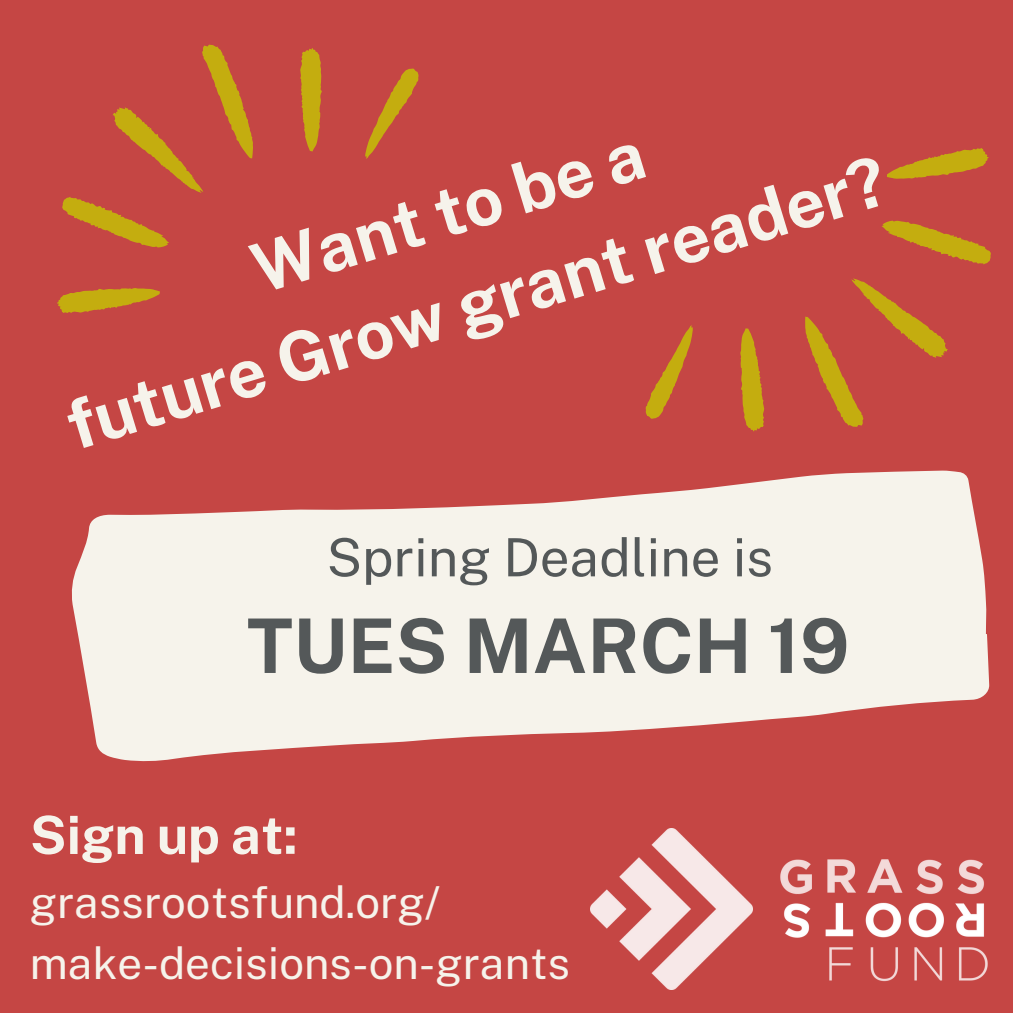
<style>
.page{position:relative;width:1013px;height:1013px;background:#fff}
.page>*{position:absolute;margin:0;border:0;box-sizing:border-box;transform-origin:0 0}
.t1{font:700 75.25px "Public Sans";color:#545859}
.t2{font:700 68.62px/95.6px "Public Sans";color:#f6f3eb;text-align:center}
.t3{font:52.75px "Public Sans";color:#545859}
.t4{font:700 52.75px "Public Sans";color:#f6f3eb}
.t5{font:44px "Public Sans";color:#f6f3eb}
</style>
<div class="page">
<div style="left:0;top:0;width:1012px;height:1012px;background:#c54644"></div>
<svg style="left:57px;top:44px;width:362px;height:269px"></svg>
<img style="left:780px;top:859px;width:208px;height:123px">
<img style="left:591px;top:828px;width:161px;height:161px">
<svg style="left:71px;top:470px;width:918px;height:291px;fill:#f6f3eb"></svg>
<svg style="left:645px;top:148px;width:346px;height:284px"></svg>
<h1 class="t2" style="left:27px;top:290px;width:854px;rotate:-17deg">Want to be a<br>future Grow grant reader?</h1>
<p class="t3" style="left:326px;top:526px;width:448px">Spring Deadline is</p>
<p class="t1" style="left:247px;top:601px;width:604px">TUES MARCH 19</p>
<p class="t4" style="left:30px;top:803px;width:269px">Sign up at:</p>
<p class="t5" style="left:30px;top:876px;width:412px">grassrootsfund.org/</p>
<h2 class="t5" style="left:30px;top:936px;width:542px">make-decisions-on-grants</h2>
</div>
